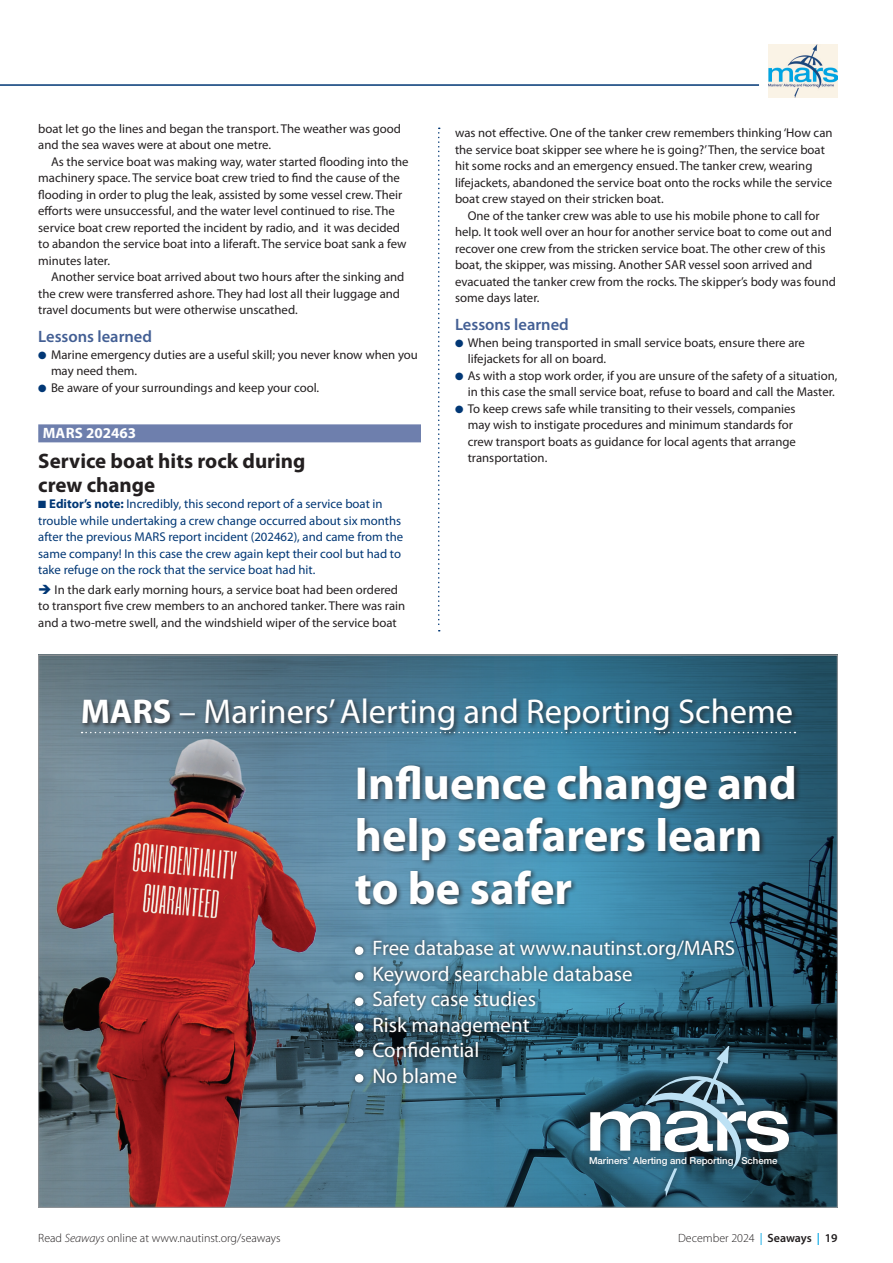
<style>
.page{position:relative;width:893px;height:1263px;background:#fff}
.page>*{position:absolute;margin:0;border:0;box-sizing:border-box;transform-origin:0 0}
.t1{font:700 46.5px/52.5px "Myriad Pro";color:#fff}
.t2{font:34.5px "Myriad Pro";color:#fff}
.t3{font:21px/25.5px "Myriad Pro";color:#fff}
.t4{font:700 21px/24px "Myriad Pro";color:#231f20}
.t5{font:600 16.5px "Myriad Pro";color:#435f94}
.t6{font:700 15px "Myriad Pro";color:#fff}
.t7{font:12.75px/16.5px "Myriad Pro";color:#231f20}
.t8{font:12.75px/16.5px "Myriad Pro";color:#013775}
.t9{font:300 12px "Myriad Pro";color:#231f20}
.t10{font:500 9.6px "Helvetica Neue LT Std";color:#fff}
.s1{color:#013775}
.s2{font-weight:700}
.s3{font-style:italic}
.s4{font-weight:400;color:#00a5e3}
.s5{font-weight:600}
.s6{font-weight:600;color:#00a5e3}
</style>
<div class="page">
<hr style="left:0;top:84px;width:759px;height:2px;background:#013775">
<img style="left:768px;top:44px;width:70px;height:54px">
<svg style="left:438px;top:128px;width:2px;height:503px"></svg>
<div style="left:38px;top:424px;width:383px;height:18px;background:#6e7fad"></div>
<svg style="left:40px;top:657px;width:796px;height:549px;background:#36677e"></svg>
<div style="left:353px;top:763px;width:448px;height:147px;background:#231f20;opacity:.75"></div>
<div style="left:351px;top:936px;width:388px;height:151px;background:#231f20;opacity:.8"></div>
<div style="left:584px;top:1046px;width:211px;height:158px;background:#231f20;opacity:.75"></div>
<svg style="left:590px;top:1046px;width:199px;height:151px;background:#496e7f"></svg>
<div style="left:79px;top:697px;width:723px;height:42px;background:#231f20;opacity:.75"></div>
<svg style="left:370px;top:732px;width:425px;height:1px"></svg>
<img style="left:40px;top:720px;width:330px;height:486px">
<p class="t7" style="left:38px;top:120px;width:364px">boat let go the lines and began the transport. The weather was good and the sea waves were at about one metre.</p>
<p class="t7" style="left:38px;top:153px;width:372px;text-indent:13px">As the service boat was making way, water started flooding into the machinery space. The service boat crew tried to find the cause of the flooding in order to plug the leak, assisted by some vessel crew. Their efforts were unsuccessful, and the water level continued to rise. The service boat crew reported the incident by radio, and it was decided to abandon the service boat into a liferaft. The service boat sank a few minutes later.</p>
<p class="t7" style="left:38px;top:269px;width:368px;text-indent:13px">Another service boat arrived about two hours after the sinking and the crew were transferred ashore. They had lost all their luggage and travel documents but were otherwise unscathed.</p>
<p class="t5" style="left:38px;top:326px;width:115px">Lessons learned</p>
<p class="t7" style="left:51px;top:346px;width:368px;text-indent:-13px"><span class="s1">●</span> Marine emergency duties are a useful skill; you never know when you may need them.</p>
<p class="t7" style="left:38px;top:379px;width:282px"><span class="s1">●</span> Be aware of your surroundings and keep your cool.</p>
<p class="t6" style="left:43px;top:424px;width:95px">MARS 202463</p>
<h3 class="t4" style="left:38px;top:448px;width:269px">Service boat hits rock during crew change</h3>
<p class="t8" style="left:38px;top:496px;width:366px">■ <span class="s2">Editor’s note:</span> Incredibly, this second report of a service boat in trouble while undertaking a crew change occurred about six months after the previous MARS report incident (202462), and came from the same company! In this case the crew again kept their cool but had to take refuge on the rock that the service boat had hit.</p>
<p class="t7" style="left:38px;top:581px;width:368px"><span class="s1">➔</span> In the dark early morning hours, a service boat had been ordered to transport five crew members to an anchored tanker. There was rain and a two-metre swell, and the windshield wiper of the service boat</p>
<p class="t7" style="left:455px;top:124px;width:379px">was not effective. One of the tanker crew remembers thinking ‘How can the service boat skipper see where he is going?’ Then, the service boat hit some rocks and an emergency ensued. The tanker crew, wearing lifejackets, abandoned the service boat onto the rocks while the service boat crew stayed on their stricken boat.</p>
<p class="t7" style="left:455px;top:207px;width:382px;text-indent:13px">One of the tanker crew was able to use his mobile phone to call for help. It took well over an hour for another service boat to come out and recover one crew from the stricken service boat. The other crew of this boat, the skipper, was missing. Another SAR vessel soon arrived and evacuated the tanker crew from the rocks. The skipper’s body was found some days later.</p>
<p class="t5" style="left:455px;top:314px;width:115px">Lessons learned</p>
<p class="t7" style="left:468px;top:334px;width:339px;text-indent:-13px"><span class="s1">●</span> When being transported in small service boats, ensure there are lifejackets for all on board.</p>
<p class="t7" style="left:455px;top:367px;width:384px;text-align:right"><span class="s1">●</span> As with a stop work order, if you are unsure of the safety of a situation, in this case the small service boat, refuse to board and call the Master.</p>
<p class="t7" style="left:468px;top:400px;width:330px;text-indent:-13px"><span class="s1">●</span> To keep crews safe while transiting to their vessels, companies may wish to instigate procedures and minimum standards for crew transport boats as guidance for local agents that arrange transportation.</p>
<h2 class="t2" style="left:81px;top:690px;width:714px"><span class="s2">MARS</span> – Mariners’ Alerting and Reporting Scheme</h2>
<h1 class="t1" style="left:355px;top:755px;width:443px">Influence change and help seafarers learn to be safer</h1>
<h3 class="t3" style="left:372px;top:935px;width:364px">Free database at www.nautinst.org/MARS<br>Keyword searchable database<br>Safety case studies<br>Risk management<br>Confidential<br>No blame</h3>
<p class="t10" style="left:589px;top:1154px;width:190px">Mariners’ Alerting and Reporting Scheme</p>
<p class="t9" style="left:38px;top:1231px;width:244px">Read <span class="s3">Seaways</span> online at www.nautinst.org/seaways</p>
<p class="t9" style="left:678px;top:1231px;width:161px">December 2024 <span class="s4">|</span> <span class="s5">Seaways</span> <span class="s6">|</span> <span class="s5">19</span></p>
</div>
